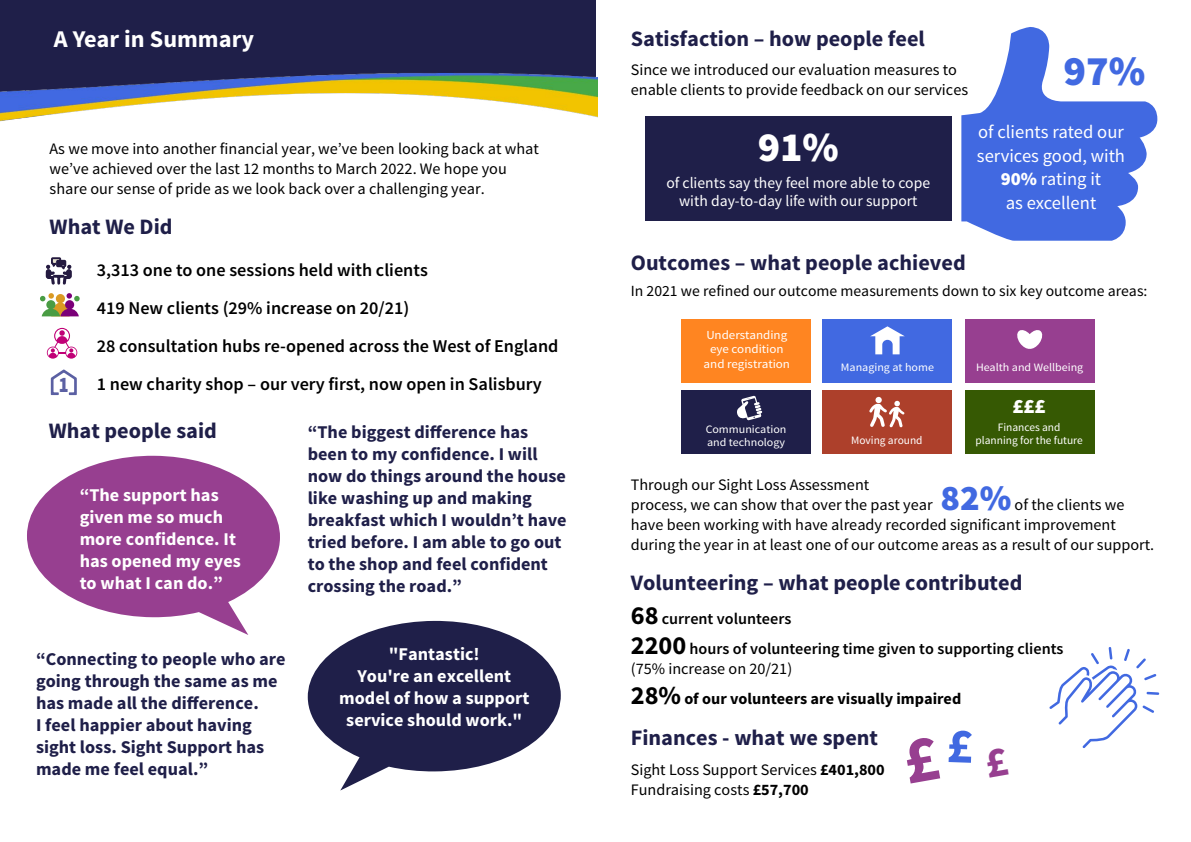
<style>
.page{position:relative;width:1191px;height:842px;background:#fff}
.page>*{position:absolute;margin:0;border:0;box-sizing:border-box;transform-origin:0 0}
.t1{font:900 42px "Source Sans Pro";color:#4169e1}
.t2{font:900 41.6px "Source Sans Pro";color:#fff}
.t3{font:700 24px "Source Sans Pro";color:#fff}
.t4{font:900 22.2px "Source Sans Pro";color:#5b60a3;scale:.82 1}
.t5{font:700 22px "Source Sans Pro";color:#1f1f49}
.t6{font:900 20.3px "Source Sans Pro";color:#fff}
.t7{font:18.6px/23.5px "Source Sans Pro";color:#fff;text-align:center}
.t8{font:700 18px/22px "Source Sans Pro";color:#1f1f49}
.t9{font:600 18px/38px "Source Sans Pro";color:#000}
.t10{font:700 18px/22px "Source Sans Pro";color:#fff}
.t11{font:16px/20px "Source Sans Pro";color:#000}
.t12{font:600 16px/30px "Source Sans Pro";color:#000}
.t13{font:700 16px/30px "Source Sans Pro";color:#000}
.t14{font:15.6px/18.7px "Source Sans Pro";color:#fff;text-align:center}
.t15{font:15.5px "Source Sans Pro";color:#000}
.t16{font:12.3px/14.7px "Source Sans Pro";color:#fff;text-align:center;scale:1.06 1}
.t17{font:11.3px/13.6px "Source Sans Pro";color:#fff;scale:1.06 1}
.t18{font:11.3px/13.6px "Source Sans Pro";color:#fff;text-align:center}
.s1{font-weight:900}
.s2{font-weight:900;font-size:36px;color:#4169e1}
.s3{font-weight:700;font-size:26px}
.s4{font-weight:400}
.s5{font-size:26px}
.s6{font-weight:700}
</style>
<div class="page">
<svg style="left:27px;top:455px;width:253px;height:180px;fill:#973f90"></svg>
<svg style="left:307px;top:620px;width:254px;height:170px;fill:#1f1f49"></svg>
<div style="left:0;top:0;width:595px;height:76px;background:#1f1f49"></div>
<svg style="left:51px;top:369px;width:26px;height:26px"></svg>
<svg style="left:45px;top:257px;width:27px;height:28px"></svg>
<svg style="left:40px;top:293px;width:40px;height:23px"></svg>
<svg style="left:47px;top:328px;width:30px;height:31px"></svg>
<div style="left:681px;top:319px;width:130px;height:63px;background:#ff8521"></div>
<div style="left:822px;top:319px;width:130px;height:63px;background:#4169e1"></div>
<svg style="left:870px;top:326px;width:34px;height:28px"></svg>
<div style="left:965px;top:319px;width:129px;height:63px;background:#973f90"></div>
<svg style="left:1017px;top:330px;width:26px;height:19px"></svg>
<div style="left:822px;top:390px;width:130px;height:64px;background:#ad402b"></div>
<svg style="left:869px;top:397px;width:35px;height:31px"></svg>
<div style="left:965px;top:390px;width:129px;height:64px;background:#365903"></div>
<div style="left:681px;top:390px;width:130px;height:64px;background:#1f1f49"></div>
<svg style="left:737px;top:395px;width:26px;height:26px"></svg>
<svg style="left:961px;top:27px;width:196px;height:214px;fill:#4169e1"></svg>
<div style="left:645px;top:116px;width:306px;height:105px;background:#1f1f49"></div>
<svg style="left:1049px;top:647px;width:110px;height:101px"></svg>
<img style="left:0;top:71px;width:597px;height:51px">
<h3 class="t3" style="left:54px;top:24px;width:202px">A Year in Summary</h3>
<h3 class="t5" style="left:631px;top:24px;width:296px">Satisfaction – how people feel</h3>
<p class="t11" style="left:631px;top:60px;width:339px">Since we introduced our evaluation measures to enable clients to provide feedback on our services</p>
<h1 class="t1" style="left:1063px;top:43px;width:83px">97%</h1>
<p class="t7" style="left:977px;top:121px;width:150px">of clients rated our services good, with<br><span class="s1">90%</span> rating it<br>as excellent</p>
<h2 class="t2" style="left:757px;top:120px;width:83px">91%</h2>
<p class="t11" style="left:50px;top:139px;width:491px">As we move into another financial year, we’ve been looking back at what we’ve achieved over the last 12 months to March 2022. We hope you share our sense of pride as we look back over a challenging year.</p>
<h3 class="t5" style="left:50px;top:213px;width:124px">What We Did</h3>
<p class="t9" style="left:97px;top:251px;width:463px">3,313 one to one sessions held with clients<br>419 New clients (29% increase on 20/21)<br>28 consultation hubs re-opened across the West of England 1 new charity shop – our very first, now open in Salisbury</p>
<p class="t14" style="left:666px;top:173px;width:265px">of clients say they feel more able to cope with day-to-day life with our support</p>
<h3 class="t5" style="left:631px;top:248px;width:336px">Outcomes – what people achieved</h3>
<p class="t15" style="left:631px;top:281px;width:518px">In 2021 we refined our outcome measurements down to six key outcome areas:</p>
<p class="t16" style="left:703px;top:327px;width:83px">Understanding eye condition and registration</p>
<p class="t17" style="left:841px;top:361px;width:89px">Managing at home</p>
<p class="t17" style="left:976px;top:360px;width:103px">Health and Wellbeing</p>
<h3 class="t4" style="left:59px;top:370px;width:13px">1</h3>
<h3 class="t5" style="left:49px;top:416px;width:170px">What people said</h3>
<p class="t6" style="left:1012px;top:393px;width:35px">£££</p>
<p class="t18" style="left:975px;top:420px;width:109px">Finances and planning for the future</p>
<p class="t17" style="left:705px;top:422px;width:78px">Communication and technology</p>
<p class="t8" style="left:308px;top:422px;width:260px">“The biggest difference has been to my confidence. I will now do things around the house like washing up and making breakfast which I wouldn’t have tried before. I am able to go out to the shop and feel confident crossing the road.”</p>
<p class="t18" style="left:851px;top:433px;width:73px">Moving around</p>
<p class="t11" style="left:631px;top:475px;width:525px">Through our Sight Loss Assessment<br>process, we can show that over the past year <span class="s2">82%</span> of the clients we have been working with have already recorded significant improvement during the year in at least one of our outcome areas as a result of our support.</p>
<h3 class="t5" style="left:631px;top:568px;width:393px">Volunteering – what people contributed</h3>
<p class="t12" style="left:631px;top:604px;width:434px"><span class="s3">68</span> current volunteers<br><span class="s3">2200</span> hours of volunteering time given to supporting clients</p>
<p class="t13" style="left:631px;top:654px;width:332px"><span class="s4">(75% increase on 20/21)<br></span><span class="s5">28%</span> of our volunteers are visually impaired</p>
<h3 class="t5" style="left:631px;top:723px;width:249px">Finances - what we spent</h3>
<p class="t11" style="left:631px;top:760px;width:255px">Sight Loss Support Services <span class="s6">£401,800<br></span>Fundraising costs <span class="s6">£57,700</span></p>
<p class="t10" style="left:80px;top:485px;width:163px">“The support has given me so much more confidence. It has opened my eyes to what I can do.”</p>
<p class="t8" style="left:36px;top:648px;width:251px">“Connecting to people who are going through the same as me has made all the difference.<br>I feel happier about having sight loss. Sight Support has made me feel equal.”</p>
<p class="t10" style="left:339px;top:643px;width:192px;text-align:center">"Fantastic!<br>You're an excellent model of how a support service should work."</p>
</div>
